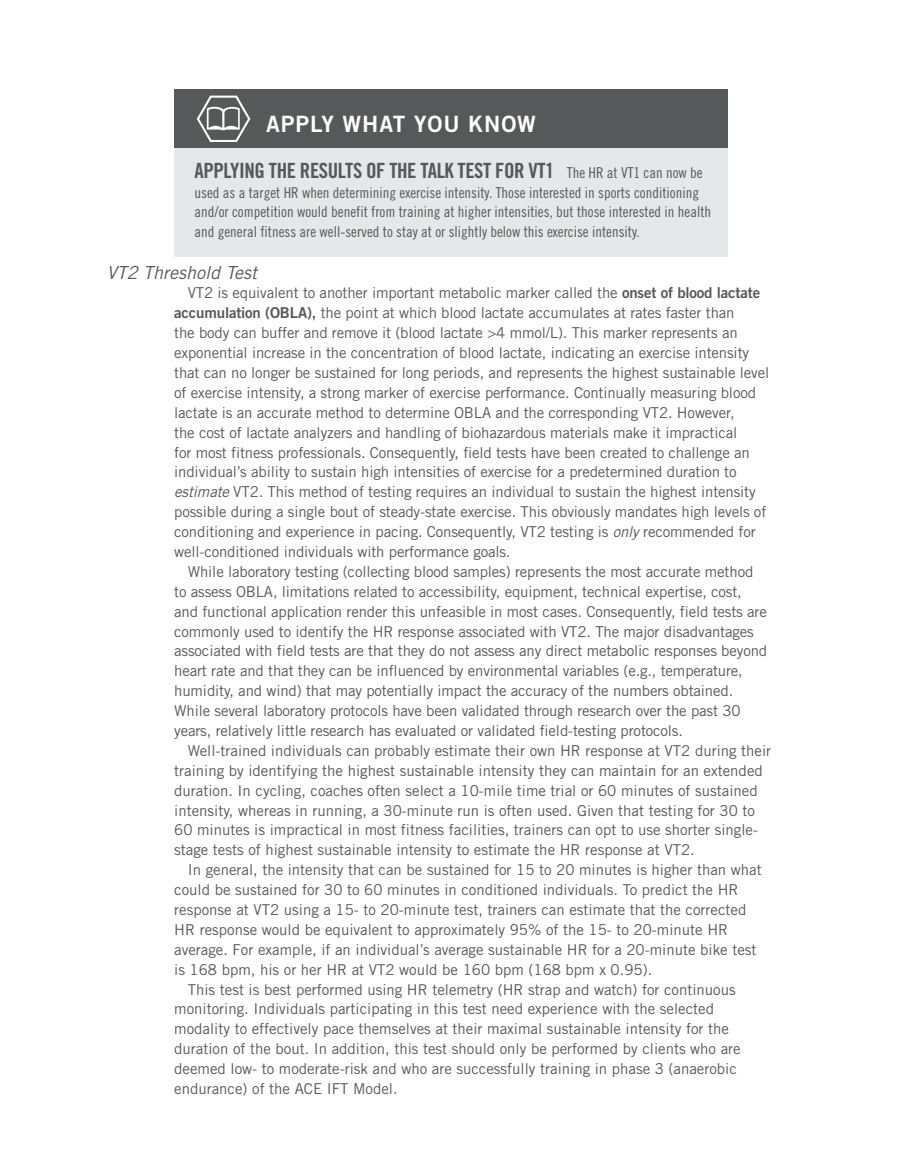
<style>
.page{position:relative;width:905px;height:1175px;background:#fff}
.page>*{position:absolute;margin:0;border:0;box-sizing:border-box;transform-origin:0 0}
.body{font:22.5px "Trade Gothic Bold Two";letter-spacing:.04em;color:#fff}
.body-2{font:21px "Trade Gothic Bold Cond Twenty";letter-spacing:-.02em;color:#57585a}
.subhead_3{font:italic 18px "Trade Gothic";color:#57585a}
.body-3{font:15px/20px "Trade Gothic";letter-spacing:-.01em;color:#57585a}
.body-4{font:15px/19.5px "Trade Gothic Cond Eighteen";color:#57585a}
.s1{font-family:"Trade Gothic Cond Eighteen";font-size:15px}
.s2{font-family:"Trade Gothic Bold Two"}
.s3{font-style:italic}
</style>
<div class="page">
<div style="left:174px;top:89px;width:553px;height:60px;background:#57585a"></div>
<div style="left:174px;top:149px;width:553px;height:108px;background:#e6e7e9"></div>
<svg style="left:197px;top:96px;width:53px;height:46px"></svg>
<p class="body" style="left:266px;top:109px;width:271px">APPLY WHAT YOU KNOW</p>
<p class="body-2" style="left:194px;top:158px;width:509px">APPLYING THE RESULTS OF THE TALK TEST FOR VT1 <span class="s1">The HR at VT1 can now be</span></p>
<p class="body-4" style="left:194px;top:182px;width:518px">used as a target HR when determining exercise intensity. Those interested in sports conditioning and/or competition would benefit from training at higher intensities, but those interested in health and general fitness are well-served to stay at or slightly below this exercise intensity.</p>
<p class="subhead_3" style="left:107px;top:261px;width:152px">VT2 Threshold Test</p>
<p class="body-3" style="left:174px;top:283px;width:596px;text-indent:14px">VT2 is equivalent to another important metabolic marker called the <span class="s2">onset of blood lactate accumulation (OBLA),</span> the point at which blood lactate accumulates at rates faster than<br>the body can buffer and remove it (blood lactate &gt;4 mmol/L). This marker represents an exponential increase in the concentration of blood lactate, indicating an exercise intensity that can no longer be sustained for long periods, and represents the highest sustainable level of exercise intensity, a strong marker of exercise performance. Continually measuring blood lactate is an accurate method to determine OBLA and the corresponding VT2. However,<br>the cost of lactate analyzers and handling of biohazardous materials make it impractical<br>for most fitness professionals. Consequently, field tests have been created to challenge an individual’s ability to sustain high intensities of exercise for a predetermined duration to <span class="s3">estimate</span> VT2. This method of testing requires an individual to sustain the highest intensity possible during a single bout of steady-state exercise. This obviously mandates high levels of conditioning and experience in pacing. Consequently, VT2 testing is <span class="s3">only</span> recommended for well-conditioned individuals with performance goals.</p>
<p class="body-3" style="left:174px;top:561px;width:594px;text-indent:14px">While laboratory testing (collecting blood samples) represents the most accurate method to assess OBLA, limitations related to accessibility, equipment, technical expertise, cost, and functional application render this unfeasible in most cases. Consequently, field tests are commonly used to identify the HR response associated with VT2. The major disadvantages associated with field tests are that they do not assess any direct metabolic responses beyond heart rate and that they can be influenced by environmental variables (e.g., temperature, humidity, and wind) that may potentially impact the accuracy of the numbers obtained.<br>While several laboratory protocols have been validated through research over the past 30 years, relatively little research has evaluated or validated field-testing protocols.</p>
<p class="body-3" style="left:174px;top:740px;width:598px;text-indent:14px">Well-trained individuals can probably estimate their own HR response at VT2 during their training by identifying the highest sustainable intensity they can maintain for an extended duration. In cycling, coaches often select a 10-mile time trial or 60 minutes of sustained intensity, whereas in running, a 30-minute run is often used. Given that testing for 30 to 60 minutes is impractical in most fitness facilities, trainers can opt to use shorter single&shy;stage tests of highest sustainable intensity to estimate the HR response at VT2.</p>
<p class="body-3" style="left:174px;top:859px;width:589px;text-indent:14px">In general, the intensity that can be sustained for 15 to 20 minutes is higher than what could be sustained for 30 to 60 minutes in conditioned individuals. To predict the HR response at VT2 using a 15- to 20-minute test, trainers can estimate that the corrected HR response would be equivalent to approximately 95% of the 15- to 20-minute HR average. For example, if an individual’s average sustainable HR for a 20-minute bike test is 168 bpm, his or her HR at VT2 would be 160 bpm (168 bpm x 0.95).</p>
<p class="body-3" style="left:174px;top:979px;width:568px;text-indent:14px">This test is best performed using HR telemetry (HR strap and watch) for continuous monitoring. Individuals participating in this test need experience with the selected modality to effectively pace themselves at their maximal sustainable intensity for the duration of the bout. In addition, this test should only be performed by clients who are deemed low- to moderate-risk and who are successfully training in phase 3 (anaerobic endurance) of the ACE IFT Model.</p>
</div>
